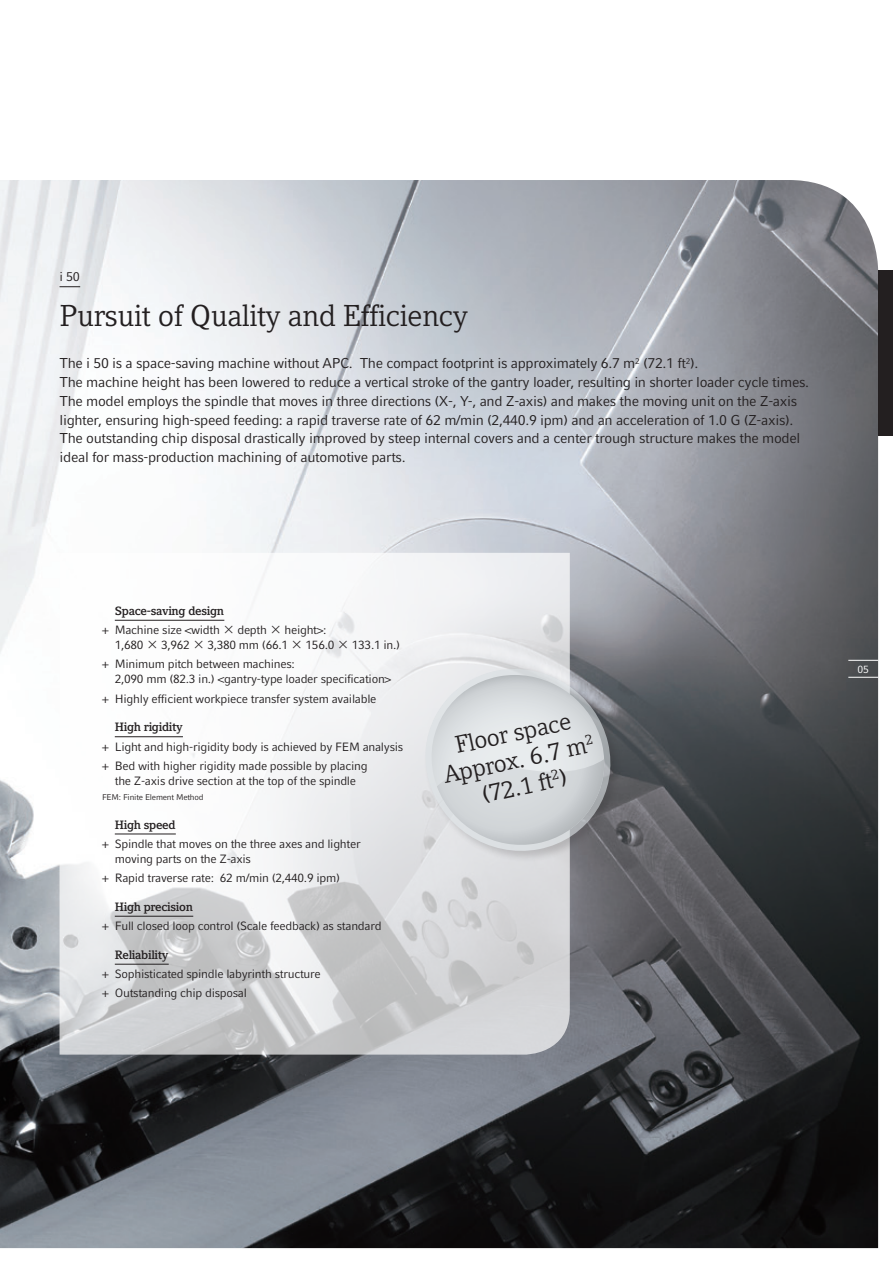
<style>
.page{position:relative;width:893px;height:1263px;background:#fff}
.page>*{position:absolute;margin:0;border:0;box-sizing:border-box;transform-origin:0 0}
.t1{font:30px "Compatil Letter LT Pro";letter-spacing:-.025em;color:#231f20}
.t2{font:24px/27px "Compatil Letter LT Pro";color:#231f20;text-align:center}
.t3{font:14.25px/18.8px "Compatil Fact LT Pro";letter-spacing:-.025em;color:#231f20}
.t4{font:12.75px "Compatil Fact LT Pro";color:#231f20}
.t5{font:12px/15px "Compatil Fact LT Pro";letter-spacing:-.025em;color:#231f20}
.t6{font:700 12px "Compatil Letter LT Pro";letter-spacing:-.025em;color:#231f20}
.t7{font:10.5px "Compatil Fact LT Pro";color:#fff}
.t8{font:8.25px "Compatil Fact LT Pro";letter-spacing:-.025em;color:#231f20}
.s1{font-family:"Koz Go Std"}
</style>
<div class="page">
<img style="left:0;top:180px;width:878px;height:1068px">
<svg style="left:60px;top:553px;width:510px;height:501px"></svg>
<div style="left:878px;top:270px;width:15px;height:165px;background:#231f20"></div>
<hr style="left:848px;top:660px;width:30px;height:1px;background:#fff">
<hr style="left:848px;top:677px;width:30px;height:1px;background:#fff">
<hr style="left:115px;top:620px;width:109px;height:1px;background:#231f20">
<div style="left:423px;top:666px;width:199px;height:196px;background:#231f20;opacity:.3"></div>
<svg style="left:416px;top:661px;width:204px;height:198px;background:#c9cbce"></svg>
<svg style="left:60px;top:286px;width:20px;height:1px"></svg>
<hr style="left:115px;top:736px;width:68px;height:1px;background:#231f20">
<hr style="left:115px;top:834px;width:61px;height:1px;background:#231f20">
<hr style="left:115px;top:916px;width:78px;height:1px;background:#231f20">
<hr style="left:115px;top:964px;width:54px;height:1px;background:#231f20">
<p class="t4" style="left:60px;top:269px;width:22px">i 50</p>
<h1 class="t1" style="left:60px;top:298px;width:410px">Pursuit of Quality and Efficiency</h1>
<p class="t3" style="left:60px;top:354px;width:751px">The i 50 is a space-saving machine without APC. The compact footprint is approximately 6.7 m<sup>2</sup> (72.1 ft<sup>2</sup>).<br>The machine height has been lowered to reduce a vertical stroke of the gantry loader, resulting in shorter loader cycle times.<br>The model employs the spindle that moves in three directions (X-, Y-, and Z-axis) and makes the moving unit on the Z-axis lighter, ensuring high-speed feeding: a rapid traverse rate of 62 m/min (2,440.9 ipm) and an acceleration of 1.0 G (Z-axis).<br>The outstanding chip disposal drastically improved by steep internal covers and a center trough structure makes the model ideal for mass-production machining of automotive parts.</p>
<p class="t6" style="left:115px;top:604px;width:111px">Space-saving design</p>
<p class="t5" style="left:115px;top:622px;width:287px;text-indent:-13px">+ Machine size &lt;width <span class="s1">×</span> depth <span class="s1">×</span> height&gt;:<br>1,680 <span class="s1">×</span> 3,962 <span class="s1">×</span> 3,380 mm (66.1 <span class="s1">×</span> 156.0 <span class="s1">×</span> 133.1 in.)</p>
<p class="t5" style="left:115px;top:657px;width:278px;text-indent:-13px">+ Minimum pitch between machines:<br>2,090 mm (82.3 in.) &lt;gantry-type loader specification&gt;</p>
<p class="t5" style="left:102px;top:691px;width:276px">+ Highly efficient workpiece transfer system available</p>
<p class="t6" style="left:115px;top:720px;width:69px">High rigidity</p>
<p class="t5" style="left:102px;top:737px;width:303px;line-height:19.2px">+ Light and high-rigidity body is achieved by FEM analysis + Bed with higher rigidity made possible by placing</p>
<p class="t5" style="left:115px;top:773px;width:243px">the Z-axis drive section at the top of the spindle</p>
<p class="t8" style="left:102px;top:792px;width:103px">FEM: Finite Element Method</p>
<p class="t6" style="left:115px;top:817px;width:62px">High speed</p>
<p class="t5" style="left:115px;top:836px;width:247px;text-indent:-13px">+ Spindle that moves on the three axes and lighter moving parts on the Z-axis</p>
<p class="t5" style="left:102px;top:870px;width:239px">+ Rapid traverse rate: 62 m/min (2,440.9 ipm)</p>
<p class="t6" style="left:115px;top:899px;width:80px">High precision</p>
<p class="t5" style="left:102px;top:918px;width:281px">+ Full closed loop control (Scale feedback) as standard</p>
<p class="t6" style="left:115px;top:947px;width:55px">Reliability</p>
<p class="t5" style="left:102px;top:964px;width:220px;line-height:19.2px">+ Sophisticated spindle labyrinth structure + Outstanding chip disposal</p>
<h2 class="t2" style="left:436px;top:736px;width:154px;rotate:-12deg">Floor space<br>Approx. 6.7 m<sup>2 </sup>(72.1 ft<sup>2</sup>)</h2>
<p class="t7" style="left:857px;top:663px;width:13px">05</p>
</div>
